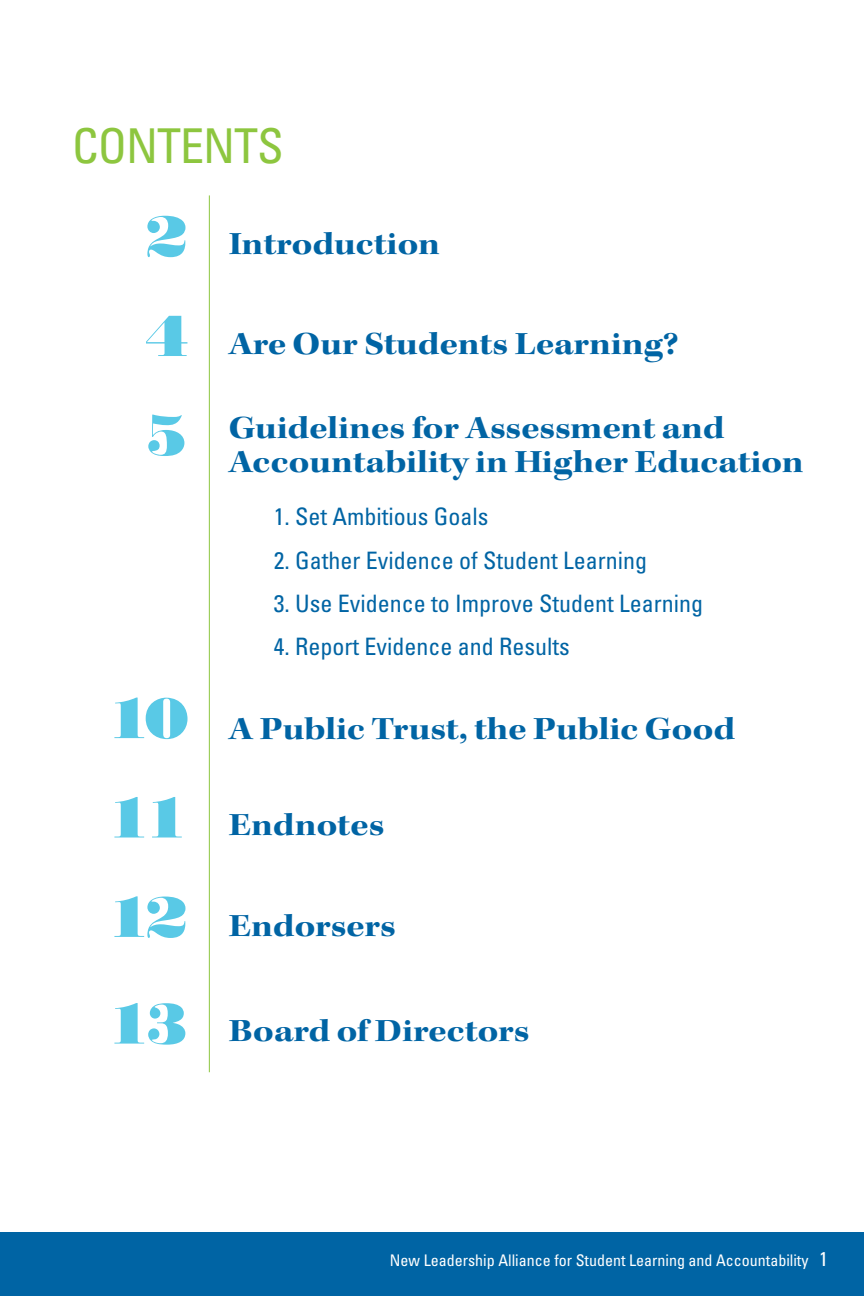
<style>
.page{position:relative;width:864px;height:1296px;background:#fff}
.page>*{position:absolute;margin:0;border:0;box-sizing:border-box;transform-origin:0 0}
.t1{font:56px/99.4px "Falstaff MT Std";letter-spacing:-.12em;color:#59c9e6;text-align:justify}
.t2{font:condensed 48px "Univers LT Std";letter-spacing:-.02em;color:#8dc63f}
.t3{font:32px/34.4px "Kepler Std Bold Ext Subh";color:#0064a4}
.t4{font:condensed 24px "Univers LT Std";color:#0064a4}
.t5{font:condensed 16px "Univers LT Std";color:#fff}
.s1{font-size:20px}
</style>
<div class="page">
<div style="left:0;top:1232px;width:864px;height:64px;background:#0064a4"></div>
<hr style="left:209px;top:195px;width:1px;height:877px;background:#8dc63f">
<h2 class="t2" style="left:72px;top:116px;width:214px">contents</h2>
<h1 class="t1" style="left:144px;top:187px;width:46px">2</h1>
<h1 class="t1" style="left:144px;top:287px;width:46px">4</h1>
<h1 class="t1" style="left:144px;top:386px;width:46px">5</h1>
<h1 class="t1" style="left:107px;top:669px;width:83px">10<br>11<br>12</h1>
<h1 class="t1" style="left:107px;top:974px;width:83px">13</h1>
<p class="t3" style="left:229px;top:229px;width:213px">Introduction</p>
<p class="t3" style="left:229px;top:328px;width:451px">Are Our Students Learning?</p>
<p class="t3" style="left:229px;top:412px;width:576px">Guidelines for Assessment and<br>Accountability in Higher Education</p>
<p class="t4" style="left:274px;top:501px;width:216px">1. Set Ambitious Goals</p>
<p class="t4" style="left:274px;top:545px;width:375px">2. Gather Evidence of Student Learning</p>
<p class="t4" style="left:274px;top:588px;width:431px">3. Use Evidence to Improve Student Learning</p>
<p class="t4" style="left:274px;top:632px;width:297px">4. Report Evidence and Results</p>
<p class="t3" style="left:229px;top:713px;width:508px">A Public Trust, the Public Good</p>
<p class="t3" style="left:229px;top:809px;width:157px">Endnotes</p>
<p class="t3" style="left:229px;top:910px;width:168px">Endorsers</p>
<p class="t3" style="left:229px;top:1015px;width:302px">Board of Directors</p>
<p class="t5" style="left:390px;top:1250px;width:440px">New Leadership Alliance for Student Learning and Accountability <span class="s1">1</span></p>
</div>
